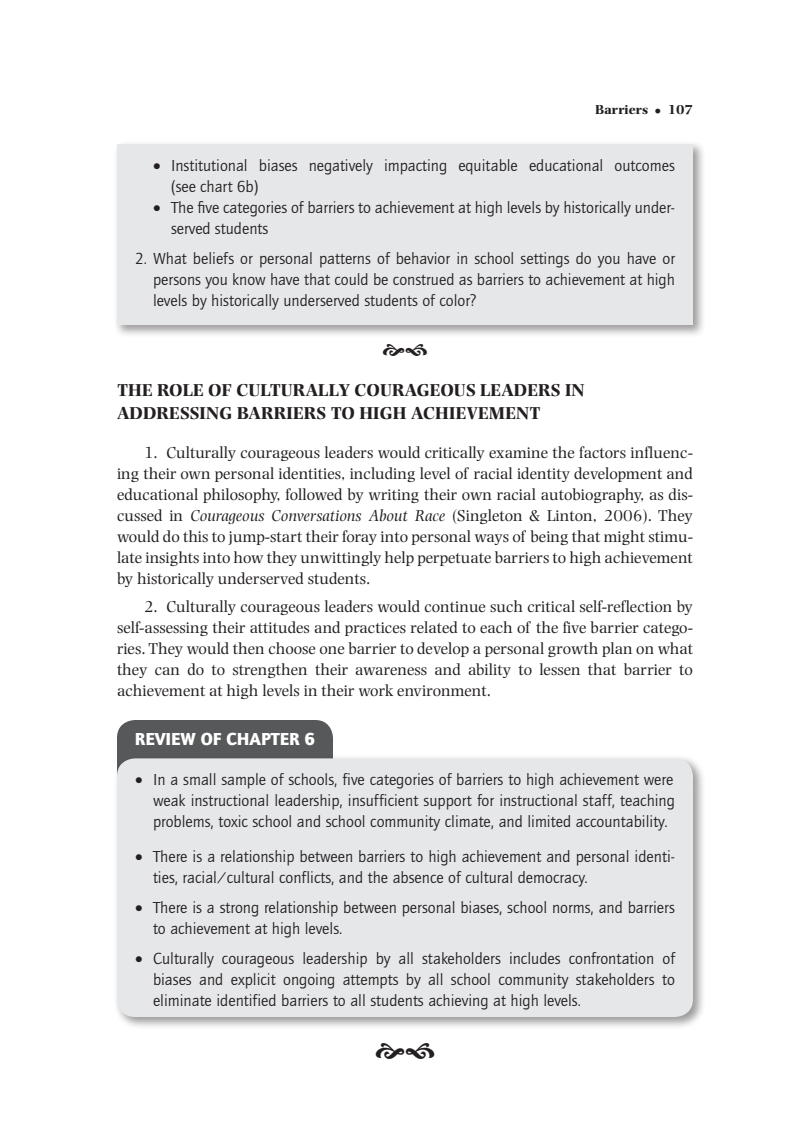
<style>
.page{position:relative;width:810px;height:1134px;background:#fff}
.page>*{position:absolute;margin:0;border:0;box-sizing:border-box;transform-origin:0 0}
.Heading_1{font:700 18px/22.5px "Photina";color:#231f20}
.Box_Number___Caption{font:900 18px "Quay Sans EF";color:#fff}
.Numbered_Paragraph{font:16.5px/21px "Photina";color:#231f20;text-align:justify}
.Review_Bl{font:16.5px/21px "Quay Sans EF";color:#231f20;text-align:justify}
.Make_Nl{font:16.5px/21px "Quay Sans EF";color:#231f20;text-align:justify}
.Make_BL{font:16.5px/21px "Quay Sans EF";color:#231f20}
.t1{font:700 13.5px "Photina";color:#231f20}
.s1{font-style:italic}
</style>
<div class="page">
<div style="left:113px;top:140px;width:593px;height:198px;background:#231f20;opacity:.45"></div>
<div style="left:117px;top:144px;width:576px;height:181px;background:#e6e7e9"></div>
<div style="left:117px;top:720px;width:216px;height:72px;background:#57585a;border-radius:18px"></div>
<div style="left:113px;top:755px;width:593px;height:275px;background:#231f20;opacity:.45"></div>
<div style="left:117px;top:758px;width:576px;height:259px;background:#e6e7e9;border-radius:18px"></div>
<p class="t1" style="left:595px;top:102px;width:99px">Barriers • 107</p>
<p class="Make_BL" style="left:171px;top:155px;width:505px;text-indent:-18px">• Institutional biases negatively impacting equitable educational outcomes (see chart 6b)</p>
<p class="Make_BL" style="left:171px;top:197px;width:506px;text-indent:-18px">• The five categories of barriers to achievement at high levels by historically under&shy;served students</p>
<p class="Make_Nl" style="left:153px;top:248px;width:524px;text-indent:-18px">2. What beliefs or personal patterns of behavior in school settings do you have or persons you know have that could be construed as barriers to achievement at high levels by historically underserved students of color?</p>
<p class="Heading_1" style="left:117px;top:379px;width:469px">THE ROLE OF CULTURALLY COURAGEOUS LEADERS IN<br>ADDRESSING BARRIERS TO HIGH ACHIEVEMENT</p>
<p class="Numbered_Paragraph" style="left:117px;top:442px;width:577px;text-indent:27px">1. Culturally courageous leaders would critically examine the factors influenc&shy;ing their own personal identities, including level of racial identity development and educational philosophy, followed by writing their own racial autobiography, as dis&shy;cussed in <span class="s1">Courageous Conversations About Race</span> (Singleton &amp; Linton, 2006). They would do this to jump-start their foray into personal ways of being that might stimu&shy;late insights into how they unwittingly help perpetuate barriers to high achievement by historically underserved students.</p>
<p class="Numbered_Paragraph" style="left:117px;top:596px;width:578px;text-indent:27px">2. Culturally courageous leaders would continue such critical self-reflection by self-assessing their attitudes and practices related to each of the five barrier catego&shy;ries. They would then choose one barrier to develop a personal growth plan on what they can do to strengthen their awareness and ability to lessen that barrier to achievement at high levels in their work environment.</p>
<p class="Box_Number___Caption" style="left:135px;top:729px;width:182px">REVIEW OF CHAPTER 6</p>
<p class="Review_Bl" style="left:153px;top:770px;width:523px;text-indent:-18px">• In a small sample of schools, five categories of barriers to high achievement were weak instructional leadership, insufficient support for instructional staff, teaching problems, toxic school and school community climate, and limited accountability.</p>
<p class="Review_Bl" style="left:153px;top:846px;width:524px;text-indent:-18px">• There is a relationship between barriers to high achievement and personal identi&shy;ties, racial/cultural conflicts, and the absence of cultural democracy.</p>
<p class="Review_Bl" style="left:153px;top:897px;width:523px;text-indent:-18px">• There is a strong relationship between personal biases, school norms, and barriers to achievement at high levels.</p>
<p class="Review_Bl" style="left:153px;top:948px;width:524px;text-indent:-18px">• Culturally courageous leadership by all stakeholders includes confrontation of biases and explicit ongoing attempts by all school community stakeholders to eliminate identified barriers to all students achieving at high levels.</p>
</div>
